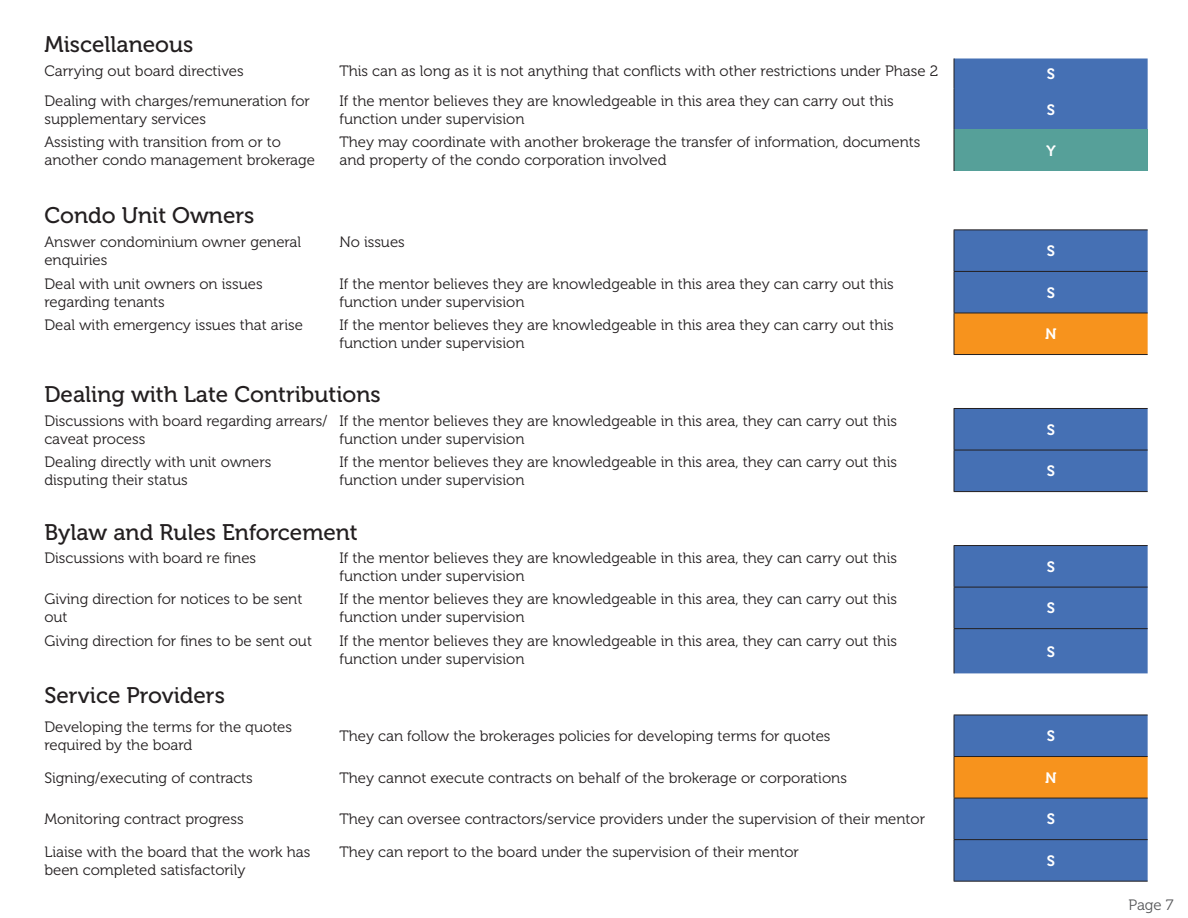
<style>
.page{position:relative;width:1188px;height:918px;background:#fff}
.page>*{position:absolute;margin:0;border:0;box-sizing:border-box;transform-origin:0 0}
.t1{font:22.5px "Museo 500";color:#231f20}
.t2{font:15px/18px "Museo 300";color:#231f20}
.t3{font:15px "Museo 700";color:#fff}
.t4{font:15px "Museo 300";color:#57585a}
</style>
<div class="page">
<svg style="left:954px;top:58px;width:194px;height:823px;fill:#4570b4"></svg>
<div style="left:954px;top:130px;width:194px;height:41px;background:#56a099"></div>
<svg style="left:954px;top:314px;width:194px;height:484px;fill:#4570b4"></svg>
<hr style="left:954px;top:715px;width:194px;height:1px;background:#231f20">
<hr style="left:954px;top:715px;width:1px;height:41px;background:#231f20">
<hr style="left:954px;top:756px;width:194px;height:1px;background:#231f20">
<hr style="left:954px;top:757px;width:1px;height:41px;background:#231f20">
<hr style="left:954px;top:798px;width:194px;height:1px;background:#231f20">
<hr style="left:954px;top:798px;width:1px;height:41px;background:#231f20">
<hr style="left:954px;top:839px;width:194px;height:1px;background:#231f20">
<hr style="left:954px;top:840px;width:1px;height:41px;background:#231f20">
<hr style="left:954px;top:58px;width:1px;height:30px;background:#231f20">
<hr style="left:954px;top:88px;width:1px;height:42px;background:#231f20">
<hr style="left:954px;top:130px;width:1px;height:41px;background:#231f20">
<hr style="left:954px;top:230px;width:194px;height:1px;background:#231f20">
<hr style="left:954px;top:230px;width:1px;height:41px;background:#231f20">
<hr style="left:954px;top:271px;width:194px;height:1px;background:#231f20">
<hr style="left:954px;top:272px;width:1px;height:41px;background:#231f20">
<hr style="left:954px;top:313px;width:194px;height:1px;background:#231f20">
<hr style="left:954px;top:313px;width:1px;height:41px;background:#231f20">
<hr style="left:954px;top:354px;width:194px;height:1px;background:#231f20">
<hr style="left:954px;top:408px;width:194px;height:1px;background:#231f20">
<hr style="left:954px;top:409px;width:1px;height:41px;background:#231f20">
<hr style="left:954px;top:450px;width:194px;height:1px;background:#231f20">
<hr style="left:954px;top:450px;width:1px;height:41px;background:#231f20">
<hr style="left:954px;top:491px;width:194px;height:1px;background:#231f20">
<hr style="left:954px;top:545px;width:194px;height:1px;background:#231f20">
<hr style="left:954px;top:546px;width:1px;height:41px;background:#231f20">
<hr style="left:954px;top:587px;width:194px;height:1px;background:#231f20">
<hr style="left:954px;top:587px;width:1px;height:41px;background:#231f20">
<hr style="left:954px;top:628px;width:194px;height:1px;background:#231f20">
<hr style="left:954px;top:629px;width:1px;height:44px;background:#231f20">
<hr style="left:954px;top:881px;width:194px;height:1px;background:#231f20">
<p class="t1" style="left:44px;top:32px;width:150px">Miscellaneous</p>
<p class="t2" style="left:44px;top:62px;width:201px">Carrying out board directives</p>
<p class="t2" style="left:339px;top:62px;width:600px">This can as long as it is not anything that conflicts with other restrictions under Phase 2</p>
<p class="t3" style="left:1047px;top:66px;width:10px">S</p>
<p class="t2" style="left:44px;top:92px;width:267px">Dealing with charges/remuneration for supplementary services</p>
<p class="t2" style="left:339px;top:92px;width:556px">If the mentor believes they are knowledgeable in this area they can carry out this function under supervision</p>
<p class="t3" style="left:1047px;top:101px;width:10px">S</p>
<p class="t2" style="left:44px;top:133px;width:272px">Assisting with transition from or to another condo management brokerage</p>
<p class="t2" style="left:339px;top:133px;width:583px">They may coordinate with another brokerage the transfer of information, documents and property of the condo corporation involved</p>
<p class="t3" style="left:1046px;top:142px;width:11px">Y</p>
<p class="t1" style="left:44px;top:203px;width:212px">Condo Unit Owners</p>
<p class="t2" style="left:44px;top:233px;width:258px">Answer condominium owner general enquiries</p>
<p class="t2" style="left:339px;top:233px;width:67px">No issues</p>
<p class="t3" style="left:1047px;top:243px;width:10px">S</p>
<p class="t2" style="left:44px;top:275px;width:220px">Deal with unit owners on issues regarding tenants</p>
<p class="t2" style="left:339px;top:275px;width:556px">If the mentor believes they are knowledgeable in this area they can carry out this function under supervision</p>
<p class="t3" style="left:1047px;top:284px;width:10px">S</p>
<p class="t2" style="left:44px;top:316px;width:260px">Deal with emergency issues that arise</p>
<p class="t2" style="left:339px;top:316px;width:556px">If the mentor believes they are knowledgeable in this area they can carry out this function under supervision</p>
<p class="t3" style="left:1045px;top:326px;width:13px">N</p>
<p class="t1" style="left:44px;top:382px;width:338px">Dealing with Late Contributions</p>
<p class="t2" style="left:44px;top:412px;width:285px">Discussions with board regarding arrears/ caveat process</p>
<p class="t2" style="left:339px;top:412px;width:559px">If the mentor believes they are knowledgeable in this area, they can carry out this function under supervision</p>
<p class="t3" style="left:1047px;top:421px;width:10px">S</p>
<p class="t2" style="left:44px;top:453px;width:229px">Dealing directly with unit owners disputing their status</p>
<p class="t2" style="left:339px;top:453px;width:559px">If the mentor believes they are knowledgeable in this area, they can carry out this function under supervision</p>
<p class="t3" style="left:1047px;top:463px;width:10px">S</p>
<p class="t1" style="left:44px;top:519px;width:315px">Bylaw and Rules Enforcement</p>
<p class="t2" style="left:44px;top:549px;width:213px">Discussions with board re fines</p>
<p class="t2" style="left:339px;top:549px;width:559px">If the mentor believes they are knowledgeable in this area, they can carry out this function under supervision</p>
<p class="t3" style="left:1047px;top:558px;width:10px">S</p>
<p class="t2" style="left:44px;top:591px;width:260px">Giving direction for notices to be sent out</p>
<p class="t2" style="left:339px;top:591px;width:559px">If the mentor believes they are knowledgeable in this area, they can carry out this function under supervision</p>
<p class="t3" style="left:1047px;top:600px;width:10px">S</p>
<p class="t2" style="left:44px;top:632px;width:269px">Giving direction for fines to be sent out</p>
<p class="t2" style="left:339px;top:632px;width:559px">If the mentor believes they are knowledgeable in this area, they can carry out this function under supervision</p>
<p class="t3" style="left:1047px;top:643px;width:10px">S</p>
<p class="t1" style="left:44px;top:683px;width:182px">Service Providers</p>
<p class="t2" style="left:44px;top:719px;width:249px">Developing the terms for the quotes required by the board</p>
<p class="t2" style="left:339px;top:728px;width:493px">They can follow the brokerages policies for developing terms for quotes</p>
<p class="t3" style="left:1047px;top:728px;width:10px">S</p>
<p class="t2" style="left:44px;top:769px;width:210px">Signing/executing of contracts</p>
<p class="t2" style="left:339px;top:769px;width:509px">They cannot execute contracts on behalf of the brokerage or corporations</p>
<p class="t3" style="left:1045px;top:769px;width:13px">N</p>
<p class="t2" style="left:44px;top:811px;width:201px">Monitoring contract progress</p>
<p class="t2" style="left:339px;top:811px;width:587px">They can oversee contractors/service providers under the supervision of their mentor</p>
<p class="t3" style="left:1047px;top:811px;width:10px">S</p>
<p class="t2" style="left:44px;top:843px;width:268px">Liaise with the board that the work has been completed satisfactorily</p>
<p class="t2" style="left:339px;top:843px;width:461px">They can report to the board under the supervision of their mentor</p>
<p class="t3" style="left:1047px;top:852px;width:10px">S</p>
<p class="t4" style="left:1129px;top:897px;width:46px">Page 7</p>
</div>
